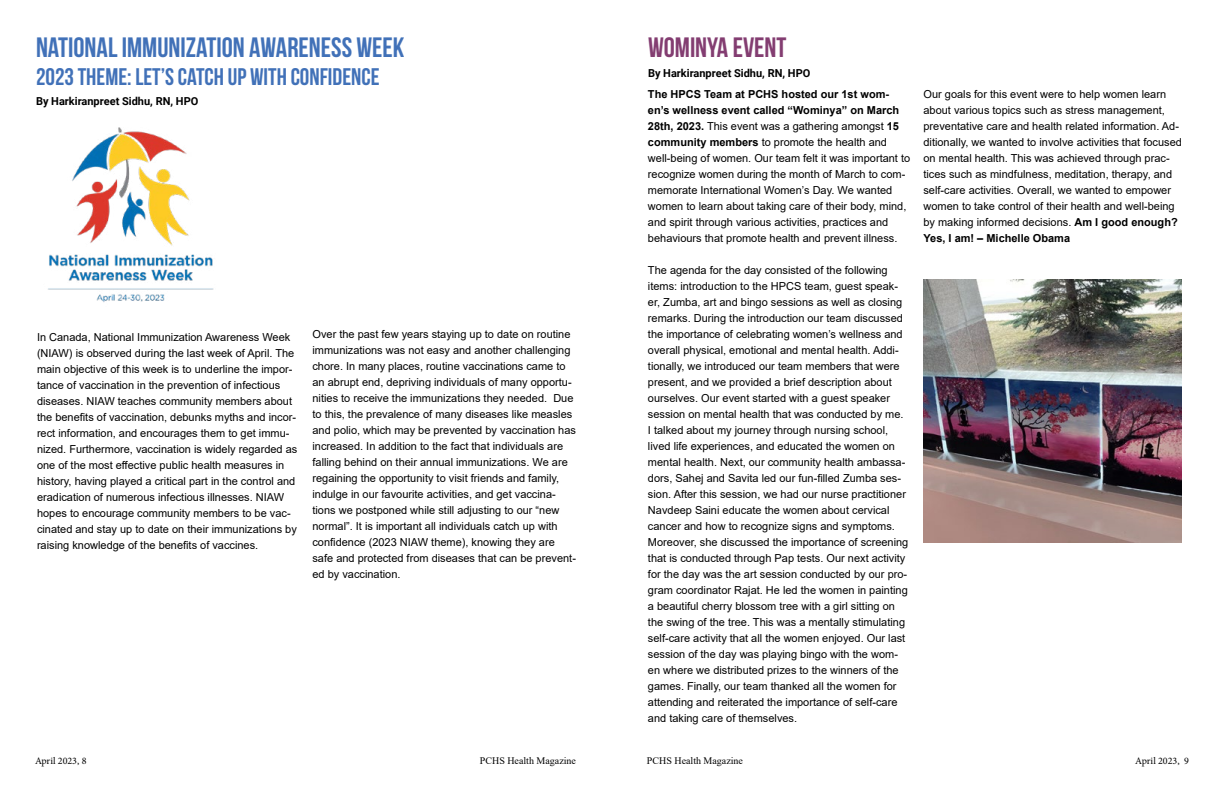
<style>
.page{position:relative;width:1224px;height:792px;background:#fff}
.page>*{position:absolute;margin:0;border:0;box-sizing:border-box;transform-origin:0 0}
.t1{font:700 28px "Bebas Neue";color:#4171b8}
.t2{font:700 28px "Bebas Neue";color:#833d71}
.t3{font:700 24px "Bebas Neue";color:#4171b8}
.t4{font:11px/16px "Arial";color:#000}
.t5{font:700 11px "Roboto";color:#000}
.t6{font:10px "Times New Roman";color:#000}
.t7{font:10px "Minion Pro";color:#000}
.s1{font-weight:700}
</style>
<div class="page">
<img style="left:48px;top:127px;width:166px;height:175px">
<img style="left:924px;top:279px;width:257px;height:264px">
<h1 class="t1" style="left:36px;top:32px;width:370px">NATIONAL IMMUNIZATION AWARENESS WEEK</h1>
<h2 class="t3" style="left:36px;top:64px;width:345px">2023 THEME: LET’S CATCH UP WITH CONFIDENCE</h2>
<p class="t5" style="left:36px;top:93px;width:164px">By Harkiranpreet Sidhu, RN, HPO</p>
<p class="t4" style="left:37px;top:329px;width:262px">In Canada, National Immunization Awareness Week (NIAW) is observed during the last week of April. The main objective of this week is to underline the impor&shy;tance of vaccination in the prevention of infectious diseases. NIAW teaches community members about the benefits of vaccination, debunks myths and incor&shy;rect information, and encourages them to get immu&shy;nized. Furthermore, vaccination is widely regarded as one of the most effective public health measures in history, having played a critical part in the control and eradication of numerous infectious illnesses. NIAW hopes to encourage community members to be vac&shy;cinated and stay up to date on their immunizations by raising knowledge of the benefits of vaccines.</p>
<p class="t4" style="left:312px;top:326px;width:265px">Over the past few years staying up to date on routine immunizations was not easy and another challenging chore. In many places, routine vaccinations came to an abrupt end, depriving individuals of many opportu&shy;nities to receive the immunizations they needed. Due to this, the prevalence of many diseases like measles and polio, which may be prevented by vaccination has increased. In addition to the fact that individuals are falling behind on their annual immunizations. We are regaining the opportunity to visit friends and family, indulge in our favourite activities, and get vaccina&shy;tions we postponed while still adjusting to our “new normal”. It is important all individuals catch up with confidence (2023 NIAW theme), knowing they are safe and protected from diseases that can be prevent&shy;ed by vaccination.</p>
<h1 class="t2" style="left:648px;top:32px;width:140px">WOMINYA EVENT</h1>
<p class="t5" style="left:648px;top:65px;width:164px">By Harkiranpreet Sidhu, RN, HPO</p>
<p class="t4" style="left:648px;top:86px;width:264px"><span class="s1">The HPCS Team at PCHS hosted our 1st wom&shy;en’s wellness event called “Wominya” on March 28th, 2023.</span> This event was a gathering amongst <span class="s1">15 community members</span> to promote the health and well-being of women. Our team felt it was important to recognize women during the month of March to com&shy;memorate International Women’s Day. We wanted women to learn about taking care of their body, mind, and spirit through various activities, practices and behaviours that promote health and prevent illness.</p>
<p class="t4" style="left:648px;top:262px;width:262px">The agenda for the day consisted of the following items: introduction to the HPCS team, guest speak&shy;er, Zumba, art and bingo sessions as well as closing remarks. During the introduction our team discussed the importance of celebrating women’s wellness and overall physical, emotional and mental health. Addi&shy;tionally, we introduced our team members that were present, and we provided a brief description about ourselves. Our event started with a guest speaker session on mental health that was conducted by me.<br>I talked about my journey through nursing school, lived life experiences, and educated the women on mental health. Next, our community health ambassa&shy;dors, Sahej and Savita led our fun-filled Zumba ses&shy;sion. After this session, we had our nurse practitioner Navdeep Saini educate the women about cervical cancer and how to recognize signs and symptoms.<br>Moreover, she discussed the importance of screening that is conducted through Pap tests. Our next activity for the day was the art session conducted by our pro&shy;gram coordinator Rajat. He led the women in painting a beautiful cherry blossom tree with a girl sitting on the swing of the tree. This was a mentally stimulating self-care activity that all the women enjoyed. Our last session of the day was playing bingo with the wom&shy;en where we distributed prizes to the winners of the games. Finally, our team thanked all the women for attending and reiterated the importance of self-care and taking care of themselves.</p>
<p class="t4" style="left:923px;top:86px;width:260px">Our goals for this event were to help women learn about various topics such as stress management, preventative care and health related information. Ad&shy;ditionally, we wanted to involve activities that focused on mental health. This was achieved through prac&shy;tices such as mindfulness, meditation, therapy, and self-care activities. Overall, we wanted to empower women to take control of their health and well-being by making informed decisions. <span class="s1">Am I good enough?<br>Yes, I am! – Michelle Obama</span></p>
<p class="t7" style="left:35px;top:754px;width:53px">April 2023, 8</p>
<p class="t6" style="left:480px;top:753px;width:98px">PCHS Health Magazine</p>
<p class="t6" style="left:647px;top:753px;width:98px">PCHS Health Magazine</p>
<p class="t7" style="left:1135px;top:754px;width:55px">April 2023, 9</p>
</div>
